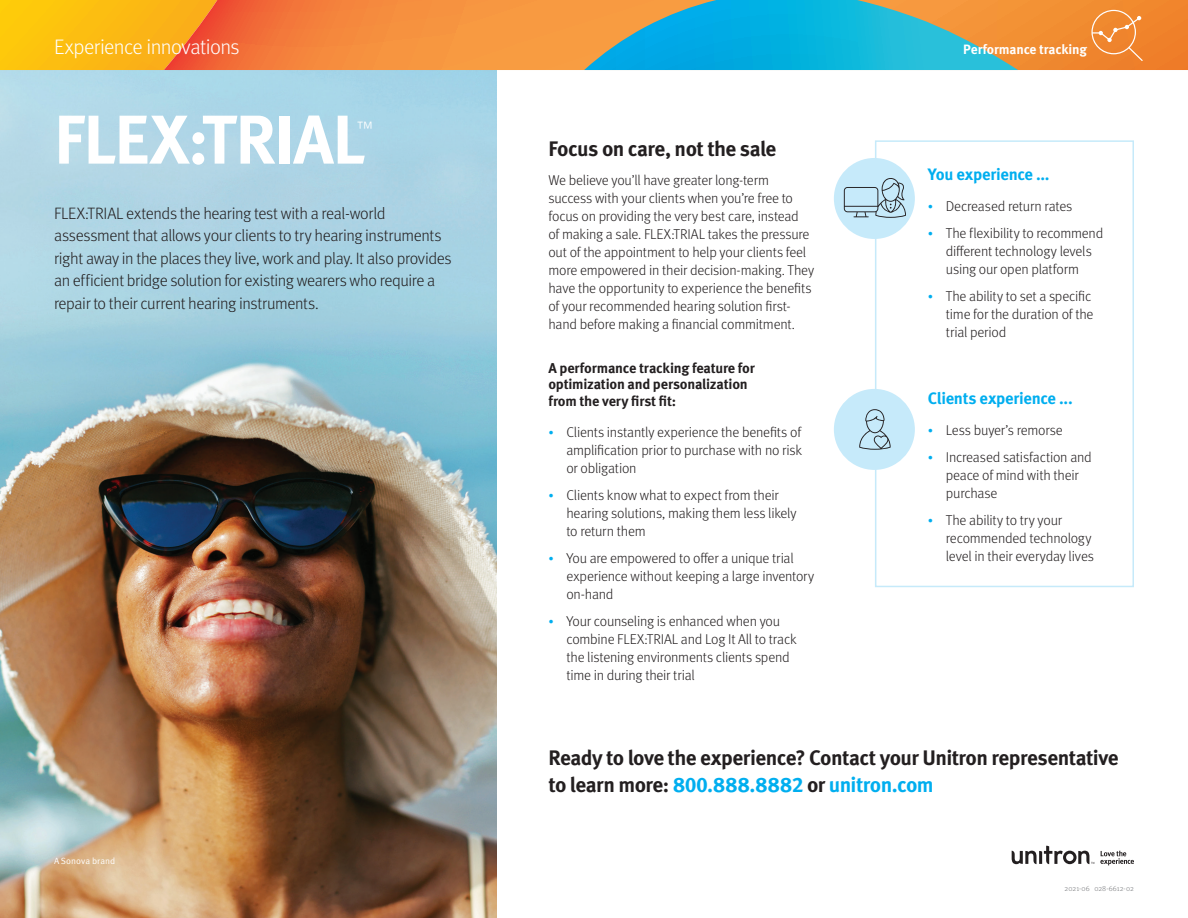
<style>
.page{position:relative;width:1188px;height:918px;background:#fff}
.page>*{position:absolute;margin:0;border:0;box-sizing:border-box;transform-origin:0 0}
.Heading-Meta-Bold-46{font:700 69px "Meta OT";letter-spacing:-.02em;color:#fff}
.Subhead-MetaBold-14{font:700 21px/27px "Meta OT";letter-spacing:-.025em;color:#231f20}
.t1{font:300 21px "Meta OT";letter-spacing:-.03em;color:#fff}
.Heading-Meta-Bold-46-2{font:300 18px "Meta OT";color:#fff}
.Intro-MetaLight-11_1{font:300 16.5px/22.5px "Meta OT";letter-spacing:-.025em;color:#231f20}
.Subhead-MetaBold-11{font:700 16.5px "Meta OT";letter-spacing:-.02em;color:#00aeef}
.Body-Meta-Light-9_5{font:300 14.25px/18px "Meta OT";letter-spacing:-.015em;color:#231f20}
.Subhead-MetaBold-9_5{font:700 14.25px/16.5px "Meta OT";letter-spacing:-.015em;color:#231f20}
.t2{font:700 13.5px "Meta OT";letter-spacing:-.015em;color:#fff}
.t3{font:9px "Meta OT Norm";color:#fff}
.t4{font:300 7.5px "Meta OT";letter-spacing:-.005em;color:#76787b}
.s1{font-size:12.75px;color:#00aeef}
.s2{color:#00aeef}
</style>
<div class="page">
<img style="left:0;top:70px;width:496px;height:848px">
<svg style="left:1012px;top:846px;width:82px;height:18px"></svg>
<svg style="left:1100px;top:851px;width:34px;height:15px"></svg>
<svg style="left:0;top:0;width:164px;height:70px;background:#fcbd10"></svg>
<svg style="left:164px;top:0;width:1024px;height:70px;background:#f48837"></svg>
<svg style="left:584px;top:0;width:434px;height:70px;background:#4cabb2"></svg>
<svg style="left:1091px;top:10px;width:52px;height:51px;background:#f19345"></svg>
<div style="left:875px;top:140px;width:259px;height:447px;border:2px solid #c6eafa"></div>
<div style="left:834px;top:158px;width:81px;height:81px;background:#c6eafa;border-radius:50%"></div>
<div style="left:834px;top:389px;width:81px;height:81px;background:#c6eafa;border-radius:50%"></div>
<svg style="left:844px;top:178px;width:62px;height:40px"></svg>
<svg style="left:859px;top:409px;width:32px;height:41px"></svg>
<p class="t1" style="left:54px;top:34px;width:187px">Experience innovations</p>
<p class="t2" style="left:963px;top:41px;width:125px">Performance tracking</p>
<p class="Heading-Meta-Bold-46" style="left:54px;top:96px;width:313px">FLEX:TRIAL</p>
<p class="Heading-Meta-Bold-46-2" style="left:357px;top:117px;width:17px">™</p>
<p class="Intro-MetaLight-11_1" style="left:54px;top:202px;width:399px">FLEX:TRIAL extends the hearing test with a real-world assessment that allows your clients to try hearing instruments right away in the places they live, work and play. It also provides an efficient bridge solution for existing wearers who require a repair to their current hearing instruments.</p>
<p class="t3" style="left:54px;top:855px;width:63px">A Sonova brand</p>
<p class="Subhead-MetaBold-14" style="left:548px;top:136px;width:229px">Focus on care, not the sale</p>
<p class="Body-Meta-Light-9_5" style="left:548px;top:171px;width:267px">We believe you’ll have greater long-term success with your clients when you’re free to focus on providing the very best care, instead<br>of making a sale. FLEX:TRIAL takes the pressure out of the appointment to help your clients feel more empowered in their decision-making. They have the opportunity to experience the benefits of your recommended hearing solution first&shy;hand before making a financial commitment.</p>
<p class="Subhead-MetaBold-9_5" style="left:548px;top:359px;width:208px">A performance tracking feature for optimization and personalization from the very first fit:</p>
<p class="Body-Meta-Light-9_5" style="left:566px;top:423px;width:237px;text-align:justify;text-indent:-18px"><span class="s1">•</span> Clients instantly experience the benefits of amplification prior to purchase with no risk or obligation</p>
<p class="Body-Meta-Light-9_5" style="left:566px;top:486px;width:232px;text-indent:-18px"><span class="s1">•</span> Clients know what to expect from their hearing solutions, making them less likely to return them</p>
<p class="Body-Meta-Light-9_5" style="left:566px;top:549px;width:249px;text-indent:-18px"><span class="s1">•</span> You are empowered to offer a unique trial experience without keeping a large inventory on-hand</p>
<p class="Body-Meta-Light-9_5" style="left:566px;top:612px;width:232px;text-indent:-18px"><span class="s1">•</span> Your counseling is enhanced when you combine FLEX:TRIAL and Log It All to track the listening environments clients spend time in during their trial</p>
<p class="Subhead-MetaBold-11" style="left:928px;top:164px;width:123px">You experience ...</p>
<p class="Body-Meta-Light-9_5" style="left:928px;top:198px;width:146px"><span class="s1">•</span> Decreased return rates</p>
<p class="Body-Meta-Light-9_5" style="left:928px;top:225px;width:177px;text-align:center"><span class="s1">•</span> The flexibility to recommend different technology levels using our open platform</p>
<p class="Body-Meta-Light-9_5" style="left:946px;top:288px;width:149px;text-indent:-18px"><span class="s1">•</span> The ability to set a specific time for the duration of the trial period</p>
<p class="Subhead-MetaBold-11" style="left:928px;top:387px;width:146px">Clients experience ...</p>
<p class="Body-Meta-Light-9_5" style="left:928px;top:421px;width:136px"><span class="s1">•</span> Less buyer’s remorse</p>
<p class="Body-Meta-Light-9_5" style="left:946px;top:448px;width:147px;text-indent:-18px"><span class="s1">•</span> Increased satisfaction and peace of mind with their purchase</p>
<p class="Body-Meta-Light-9_5" style="left:946px;top:511px;width:150px;text-indent:-18px"><span class="s1">•</span> The ability to try your recommended technology level in their everyday lives</p>
<p class="Subhead-MetaBold-14" style="left:548px;top:744px;width:572px">Ready to love the experience? Contact your Unitron representative to learn more: <span class="s2">800.888.8882</span> or <span class="s2">unitron.com</span></p>
<p class="t4" style="left:1065px;top:884px;width:71px">2021-06 028-6612-02</p>
</div>
